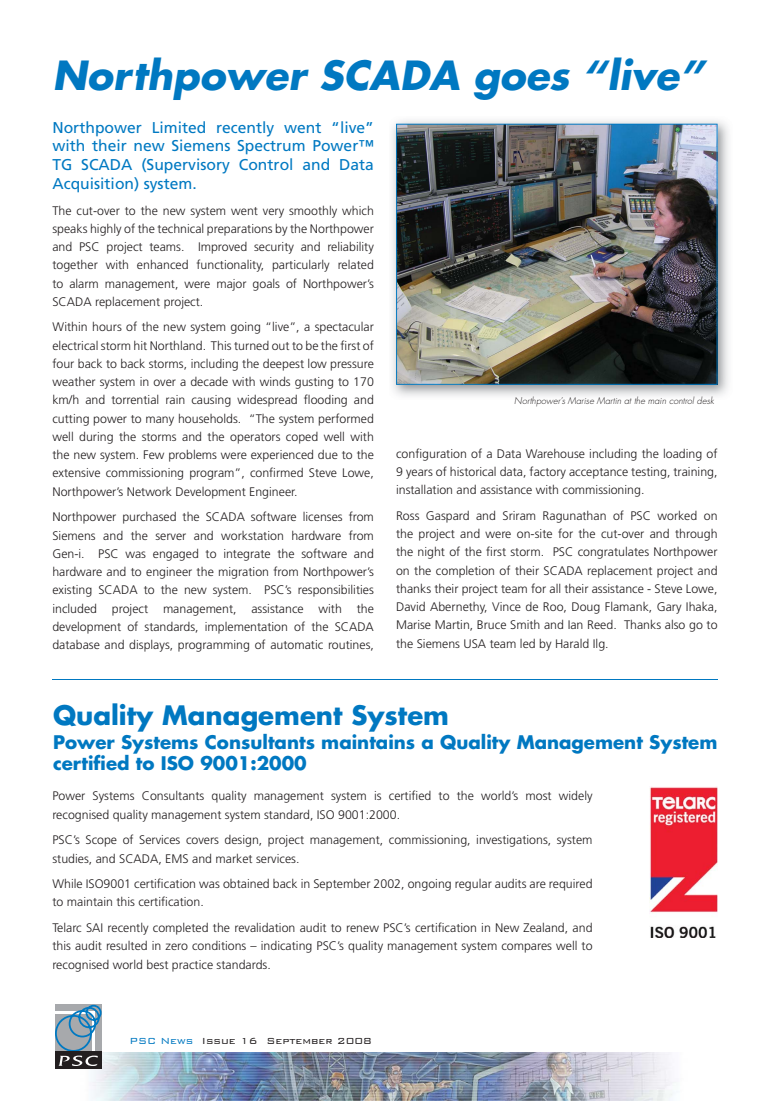
<style>
.page{position:relative;width:770px;height:1101px;background:#fff}
.page>*{position:absolute;margin:0;border:0;box-sizing:border-box;transform-origin:0 0}
.t1{font:italic 700 39.1px "Futura";color:#0078c1}
.t2{font:700 26.1px "Futura";color:#0078c1}
.t3{font:700 18.3px/20.9px "Futura";color:#0078c1}
.t4{font:15.6px/18.8px "Frutiger";color:#0079c2;text-align:justify}
.t5{font:300 12.4px/18.3px "Frutiger";color:#231f20;text-align:justify}
.t6{font:300 11.7px "Bank Gothic BT";color:#231f20}
.t7{font:italic 300 9.1px "Futura";color:#231f20}
.s1{color:#0078c1}
</style>
<div class="page">
<img style="left:92px;top:1053px;width:584px;height:48px">
<div style="left:55px;top:1052px;width:47px;height:17px;background:#231f20"></div>
<svg style="left:55px;top:1004px;width:47px;height:62px"></svg>
<hr style="left:53px;top:679px;width:665px;height:1px;background:#0078c1">
<img style="left:392px;top:120px;width:337px;height:276px">
<img style="left:396px;top:124px;width:322px;height:261px">
<img style="left:649px;top:786px;width:69px;height:151px">
<h1 class="t1" style="left:52px;top:57px;width:653px">Northpower SCADA goes “live”</h1>
<p class="t4" style="left:52px;top:119px;width:323px">Northpower Limited recently went “live” with their new Siemens Spectrum Power™ TG SCADA (Supervisory Control and Data Acquisition) system.</p>
<p class="t5" style="left:52px;top:202px;width:323px">The cut-over to the new system went very smoothly which speaks highly of the technical preparations by the Northpower and PSC project teams. Improved security and reliability together with enhanced functionality, particularly related to alarm management, were major goals of Northpower’s SCADA replacement project.</p>
<p class="t5" style="left:52px;top:319px;width:323px">Within hours of the new system going “live”, a spectacular electrical storm hit Northland. This turned out to be the first of four back to back storms, including the deepest low pressure weather system in over a decade with winds gusting to 170 km/h and torrential rain causing widespread flooding and cutting power to many households. “The system performed well during the storms and the operators coped well with the new system. Few problems were experienced due to the extensive commissioning program”, confirmed Steve Lowe, Northpower’s Network Development Engineer.</p>
<p class="t5" style="left:52px;top:509px;width:323px">Northpower purchased the SCADA software licenses from Siemens and the server and workstation hardware from Gen-i. PSC was engaged to integrate the software and hardware and to engineer the migration from Northpower’s existing SCADA to the new system. PSC’s responsibilities included project management, assistance with the development of standards, implementation of the SCADA database and displays, programming of automatic routines,</p>
<p class="t7" style="left:514px;top:397px;width:201px">Northpower’s Marise Martin at the main control desk</p>
<p class="t5" style="left:396px;top:445px;width:323px">configuration of a Data Warehouse including the loading of 9 years of historical data, factory acceptance testing, training, installation and assistance with commissioning.</p>
<p class="t5" style="left:396px;top:507px;width:323px">Ross Gaspard and Sriram Ragunathan of PSC worked on the project and were on-site for the cut-over and through the night of the first storm. PSC congratulates Northpower on the completion of their SCADA replacement project and thanks their project team for all their assistance - Steve Lowe, David Abernethy, Vince de Roo, Doug Flamank, Gary Ihaka, Marise Martin, Bruce Smith and Ian Reed. Thanks also go to the Siemens USA team led by Harald Ilg.</p>
<h2 class="t2" style="left:53px;top:703px;width:398px">Quality Management System</h2>
<h3 class="t3" style="left:53px;top:733px;width:666px">Power Systems Consultants maintains a Quality Management System certified to ISO 9001:2000</h3>
<p class="t5" style="left:52px;top:788px;width:542px">Power Systems Consultants quality management system is certified to the world’s most widely recognised quality management system standard, ISO 9001:2000.</p>
<p class="t5" style="left:52px;top:832px;width:542px">PSC’s Scope of Services covers design, project management, commissioning, investigations, system studies, and SCADA, EMS and market services.</p>
<p class="t5" style="left:52px;top:876px;width:542px">While ISO9001 certification was obtained back in September 2002, ongoing regular audits are required to maintain this certification.</p>
<p class="t5" style="left:52px;top:920px;width:542px">Telarc SAI recently completed the revalidation audit to renew PSC’s certification in New Zealand, and this audit resulted in zero conditions – indicating PSC’s quality management system compares well to recognised world best practice standards.</p>
<p class="t6" style="left:129px;top:1033px;width:244px"><span class="s1">PSC News</span> Issue 16 September 2008</p>
</div>
